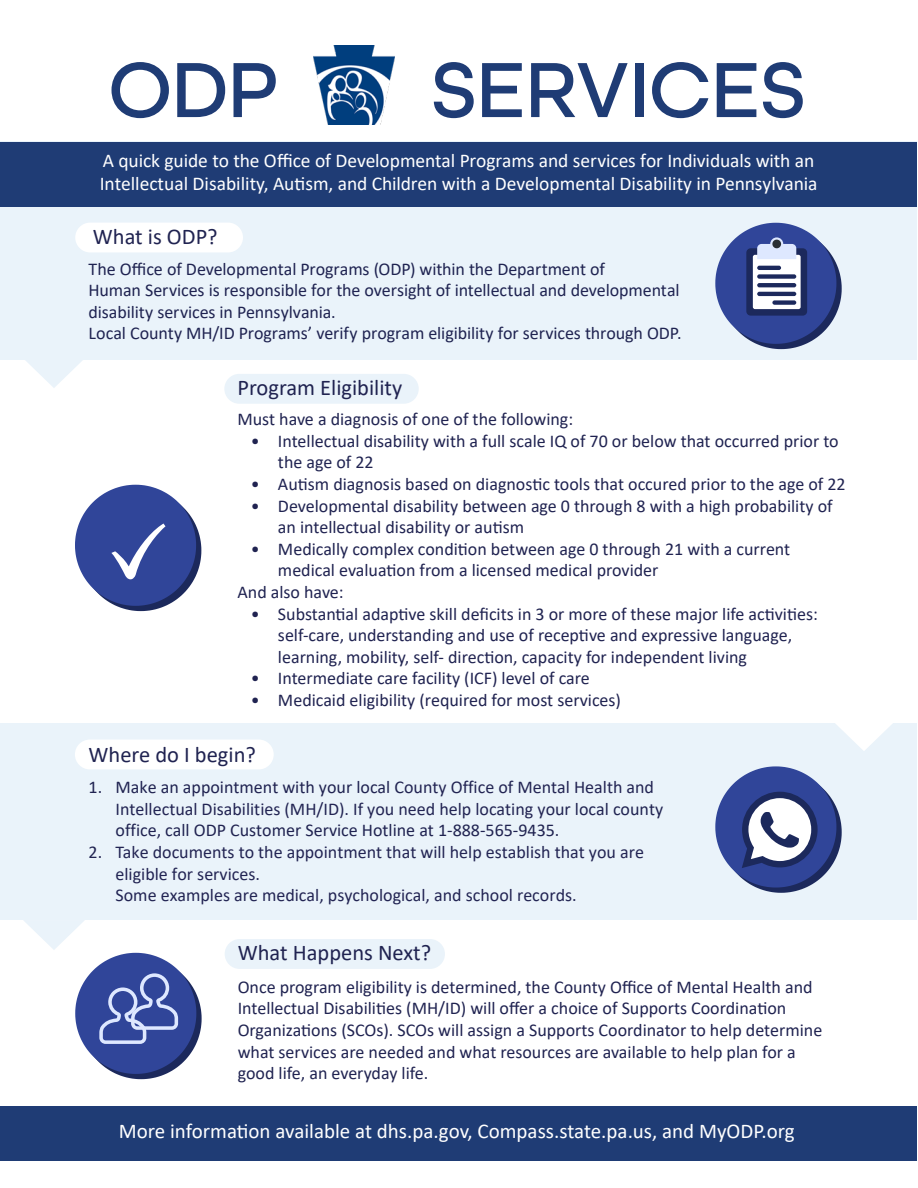
<style>
.page{position:relative;width:918px;height:1188px;background:#fff}
.page>*{position:absolute;margin:0;border:0;box-sizing:border-box;transform-origin:0 0}
.t1{font:500 82.5px "All Round Gothic";color:#1f3c75}
.t2{font:22.5px "Calibri";color:#202351}
.t3{font:21px "Calibri";color:#fff}
.t4{font:19.5px/23.4px "Calibri";letter-spacing:-.005em;color:#fff}
.t5{font:18px/21.6px "Calibri";color:#202351}
.t6{font:18px/21.6px "Calibri";letter-spacing:-.005em;color:#1f2351}
.t7{font:18px/21.6px "Calibri";color:#222453}
.s1{color:#222453}
.s2{color:#202351}
</style>
<div class="page">
<div style="left:1px;top:142px;width:916px;height:926px;background:#eaf3fa"></div>
<div style="left:1px;top:1106px;width:916px;height:55px;background:#1f3c75"></div>
<div style="left:1px;top:920px;width:916px;height:186px;background:#fff"></div>
<div style="left:1px;top:360px;width:916px;height:363px;background:#fff"></div>
<div style="left:225px;top:939px;width:220px;height:30px;background:#eaf3fa;border-radius:15px"></div>
<div style="left:224px;top:374px;width:195px;height:30px;background:#eaf3fa;border-radius:15px"></div>
<div style="left:75px;top:223px;width:168px;height:29px;background:#fff;border-radius:15px"></div>
<div style="left:1px;top:142px;width:916px;height:65px;background:#1f3c75"></div>
<img style="left:314px;top:45px;width:80px;height:79px">
<svg style="left:25px;top:360px;width:58px;height:28px"></svg>
<svg style="left:835px;top:723px;width:58px;height:28px"></svg>
<svg style="left:75px;top:485px;width:126px;height:126px"></svg>
<svg style="left:715px;top:223px;width:127px;height:126px"></svg>
<hr style="left:757px;top:266px;width:24px;height:4px;background:#1c295c;border-radius:2px">
<div style="left:757px;top:274px;width:39px;height:5px;background:#1c295c;border-radius:2px"></div>
<hr style="left:757px;top:283px;width:39px;height:4px;background:#1c295c;border-radius:2px">
<hr style="left:757px;top:292px;width:39px;height:4px;background:#1c295c;border-radius:2px">
<div style="left:772px;top:300px;width:24px;height:5px;background:#1c295c;border-radius:2px"></div>
<svg style="left:23px;top:920px;width:179px;height:159px"></svg>
<svg style="left:715px;top:766px;width:127px;height:127px"></svg>
<div style="left:75px;top:740px;width:199px;height:29px;background:#fff;border-radius:15px"></div>
<p class="t1" style="left:109px;top:41px;width:170px">ODP</p>
<p class="t1" style="left:431px;top:41px;width:376px">SERVICES</p>
<p class="t4" style="left:100px;top:148px;width:719px">A quick guide to the Office of Developmental Programs and services for Individuals with an<br>Intellectual Disability, Autism, and Children with a Developmental Disability in Pennsylvania</p>
<p class="t2" style="left:93px;top:221px;width:126px">What is ODP?</p>
<p class="t6" style="left:89px;top:257px;width:595px">The Office of Developmental Programs (ODP) within the Department of<br>Human Services is responsible for the oversight of intellectual and developmental disability services in Pennsylvania.<br>Local County MH/ID Programs’ verify program eligibility for services through ODP.</p>
<p class="t2" style="left:237px;top:371px;width:166px">Program Eligibility</p>
<p class="t5" style="left:237px;top:408px;width:337px">Must have a diagnosis of one of the following:</p>
<p class="t5" style="left:278px;top:430px;width:562px;text-indent:-27px">• Intellectual disability with a full scale IQ of 70 or below that occurred prior to the age of 22</p>
<p class="t5" style="left:251px;top:473px;width:596px">• Autism diagnosis based on diagnostic tools that occured prior to the age of 22</p>
<p class="t5" style="left:278px;top:494px;width:556px;text-indent:-27px">• Developmental disability between age 0 through 8 with a high probability of an intellectual disability or autism</p>
<p class="t5" style="left:278px;top:538px;width:514px;text-indent:-27px">• Medically complex condition between age 0 through 21 with a current medical evaluation from a licensed medical provider</p>
<p class="t5" style="left:237px;top:581px;width:108px">And also have:</p>
<p class="t5" style="left:278px;top:602px;width:541px;text-indent:-27px">• Substantial adaptive skill deficits in 3 or more of these major life activities: self-care, understanding and use of receptive and expressive language, learning, mobility, self- direction, capacity for independent living</p>
<p class="t5" style="left:251px;top:667px;width:340px">• Intermediate care facility (ICF) level of care</p>
<p class="t5" style="left:251px;top:689px;width:372px">• Medicaid eligibility (required for most services)</p>
<p class="t2" style="left:89px;top:739px;width:169px">Where do I begin?</p>
<p class="t5" style="left:116px;top:776px;width:549px;text-indent:-27px">1. Make an appointment with your local C<span class="s1">ounty Office of Mental Health and<br>Intellectual Disabilities (MH/ID). If you need help locating y</span>our local county office, call ODP Customer Service Hotline at 1-888-565-9435.</p>
<p class="t7" style="left:116px;top:841px;width:530px;text-indent:-27px"><span class="s2">2.</span> Take documents to the appointment that will help establish that you are eligible for services.<br>Some examples are medical, psychological, and school records.</p>
<p class="t2" style="left:238px;top:937px;width:195px">What Happens Next?</p>
<p class="t5" style="left:238px;top:976px;width:586px">Once program eligibility is determined, the County Office of Mental Health and Intellectual Disabilities (MH/ID) will offer a choice of Supports Coordination Organizations (SCOs). SCOs will assign a Supports Coordinator to help determine what services are needed and what resources are available to help plan for a good life, an everyday life.</p>
<p class="t3" style="left:119px;top:1117px;width:677px">More information available at dhs.pa.gov, Compass.state.pa.us, and MyODP.org</p>
</div>
